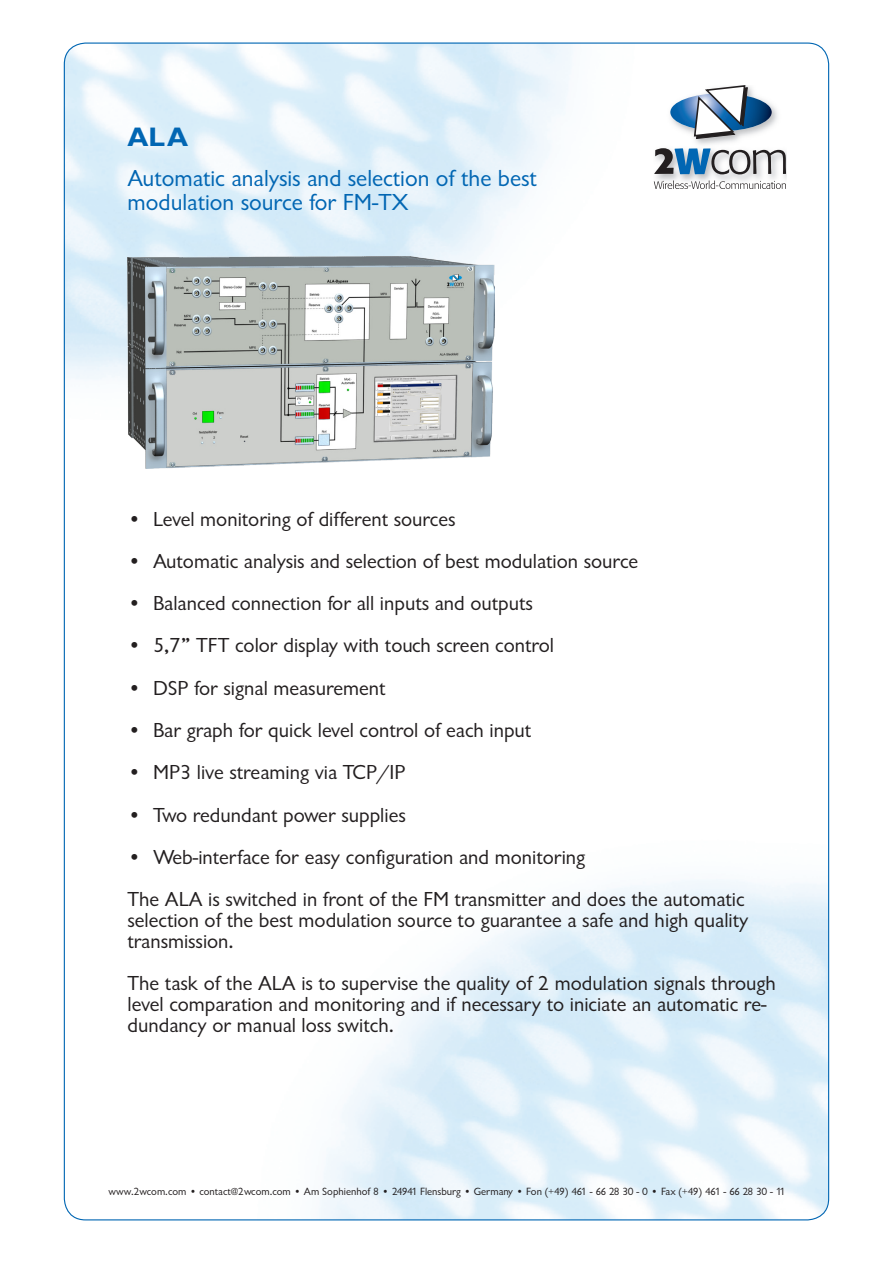
<style>
.page{position:relative;width:893px;height:1263px;background:#fff}
.page>*{position:absolute;margin:0;border:0;box-sizing:border-box;transform-origin:0 0}
.Überschrift1{font:700 27px "Classical Sans";color:#0166b3}
.Überschrift2{font:24px "Classical Sans";color:#0166b3}
.Aufzählung_Keyfeatur{font:21px "Classical Sans";color:#231f20}
.Texte_Keyfeatures{font:21px/21px "Classical Sans";color:#231f20}
.t1{font:10.8px "Classical Sans";color:#231f20}
</style>
<div class="page">
<img style="left:64px;top:43px;width:509px;height:350px">
<img style="left:319px;top:879px;width:509px;height:341px">
<img style="left:128px;top:256px;width:366px;height:213px">
<img style="left:653px;top:86px;width:134px;height:96px">
<img style="left:670px;top:93px;width:102px;height:38px">
<svg style="left:654px;top:180px;width:132px;height:9px"></svg>
<svg style="left:654px;top:148px;width:132px;height:26px"></svg>
<svg style="left:693px;top:85px;width:55px;height:54px"></svg>
<p class="Überschrift1" style="left:128px;top:122px;width:62px">ALA</p>
<p class="Überschrift2" style="left:128px;top:166px;width:411px">Automatic analysis and selection of the best</p>
<p class="Überschrift2" style="left:128px;top:190px;width:282px">modulation source for FM-TX</p>
<p class="Aufzählung_Keyfeatur" style="left:128px;top:507px;width:329px">• Level monitoring of different sources</p>
<p class="Aufzählung_Keyfeatur" style="left:128px;top:550px;width:512px">• Automatic analysis and selection of best modulation source</p>
<p class="Aufzählung_Keyfeatur" style="left:128px;top:592px;width:407px">• Balanced connection for all inputs and outputs</p>
<p class="Aufzählung_Keyfeatur" style="left:128px;top:634px;width:428px">• 5,7” TFT color display with touch screen control</p>
<p class="Aufzählung_Keyfeatur" style="left:128px;top:676px;width:260px">• DSP for signal measurement</p>
<p class="Aufzählung_Keyfeatur" style="left:128px;top:719px;width:405px">• Bar graph for quick level control of each input</p>
<p class="Aufzählung_Keyfeatur" style="left:128px;top:761px;width:279px">• MP3 live streaming via TCP/IP</p>
<p class="Aufzählung_Keyfeatur" style="left:128px;top:803px;width:280px">• Two redundant power supplies</p>
<p class="Aufzählung_Keyfeatur" style="left:128px;top:845px;width:459px">• Web-interface for easy configuration and monitoring</p>
<p class="Texte_Keyfeatures" style="left:128px;top:889px;width:622px">The ALA is switched in front of the FM transmitter and does the automatic selection of the best modulation source to guarantee a safe and high quality transmission.</p>
<p class="Texte_Keyfeatures" style="left:128px;top:973px;width:650px">The task of the ALA is to supervise the quality of 2 modulation signals through level comparation and monitoring and if necessary to iniciate an automatic re&shy;dundancy or manual loss switch.</p>
<p class="t1" style="left:109px;top:1185px;width:678px">www.2wcom.com • contact@2wcom.com • Am Sophienhof 8 • 24941 Flensburg • Germany • Fon (+49) 461 - 66 28 30 - 0 • Fax (+49) 461 - 66 28 30 - 11</p>
</div>
